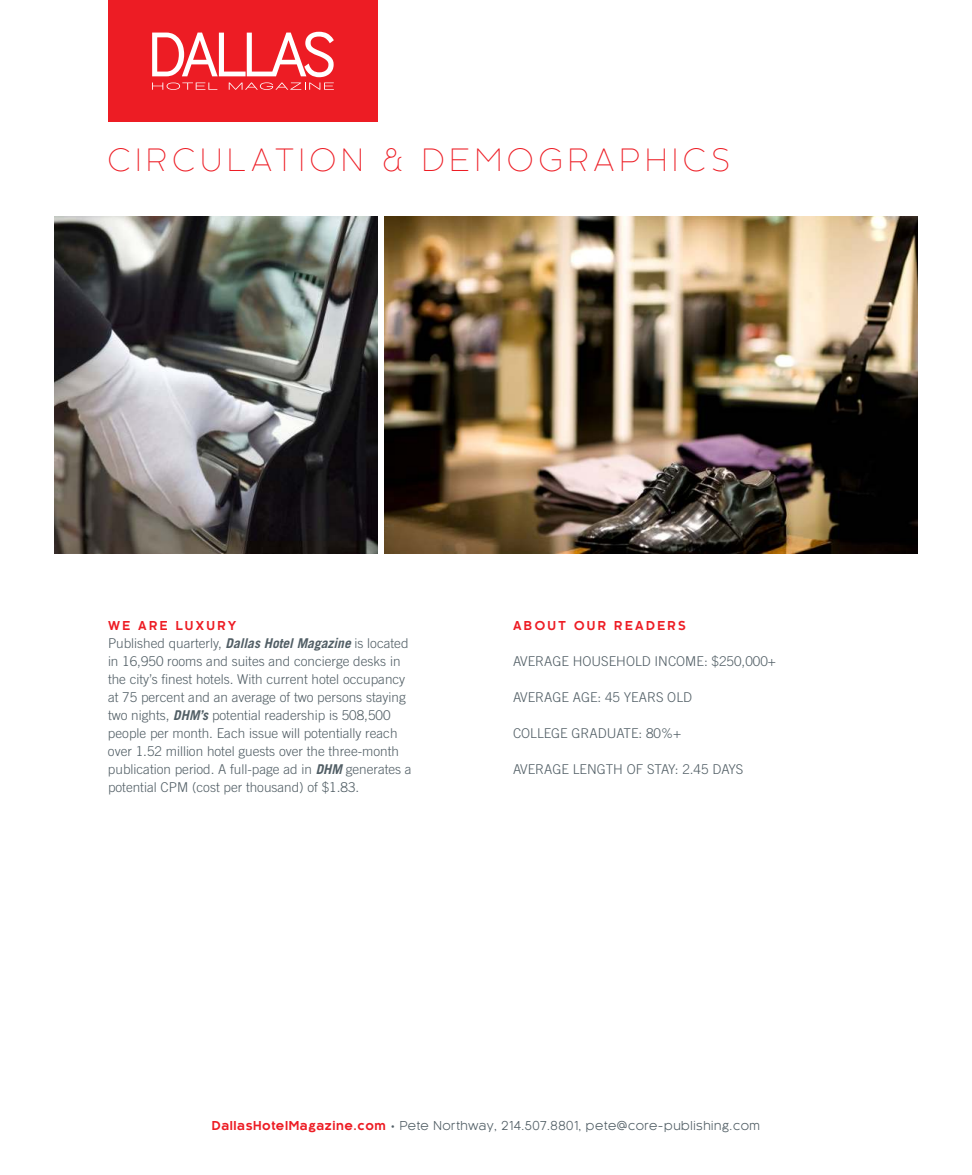
<style>
.page{position:relative;width:972px;height:1175px;background:#fff}
.page>*{position:absolute;margin:0;border:0;box-sizing:border-box;transform-origin:0 0}
.t1{font:300 30px "Kaleko 205";letter-spacing:.2em;color:#ed1c24}
.t2{font:300 13.5px/18px "Trade Gothic";color:#515e65}
.t3{font:12px "Kaleko 205";letter-spacing:.05em;color:#515e65}
.t4{font:700 12px "Kaleko 205";letter-spacing:.2em;color:#ed1c24}
.s1{font-weight:700;font-style:italic}
.s2{font-weight:700;color:#ed1c24}
</style>
<div class="page">
<div style="left:108px;top:0;width:270px;height:122px;background:#ed1c24"></div>
<svg style="left:152px;top:32px;width:182px;height:58px"></svg>
<img style="left:54px;top:216px;width:324px;height:338px">
<img style="left:384px;top:216px;width:534px;height:337px">
<h1 class="t1" style="left:108px;top:143px;width:623px">CIRCULATION &amp; DEMOGRAPHICS</h1>
<p class="t4" style="left:108px;top:621px;width:130px">WE ARE LUXURY</p>
<p class="t2" style="left:108px;top:635px;width:305px">Published quarterly, <span class="s1">Dallas Hotel Magazine</span> is located in 16,950 rooms and suites and concierge desks in the city’s finest hotels. With current hotel occupancy at 75 percent and an average of two persons staying two nights, <span class="s1">DHM’s</span> potential readership is 508,500 people per month. Each issue will potentially reach over 1.52 million hotel guests over the three-month publication period. A full-page ad in <span class="s1">DHM</span> generates a potential CPM (cost per thousand) of $1.83.</p>
<p class="t4" style="left:513px;top:621px;width:174px">ABOUT OUR READERS</p>
<p class="t2" style="left:513px;top:653px;width:264px">AVERAGE HOUSEHOLD INCOME: $250,000+</p>
<p class="t2" style="left:513px;top:689px;width:181px">AVERAGE AGE: 45 YEARS OLD</p>
<p class="t2" style="left:513px;top:725px;width:170px">COLLEGE GRADUATE: 80%+</p>
<p class="t2" style="left:513px;top:761px;width:232px">AVERAGE LENGTH OF STAY: 2.45 DAYS</p>
<p class="t3" style="left:212px;top:1120px;width:550px"><span class="s2">DallasHotelMagazine.com</span> • Pete Northway, 214.507.8801, pete@core-publishing.com</p>
</div>
